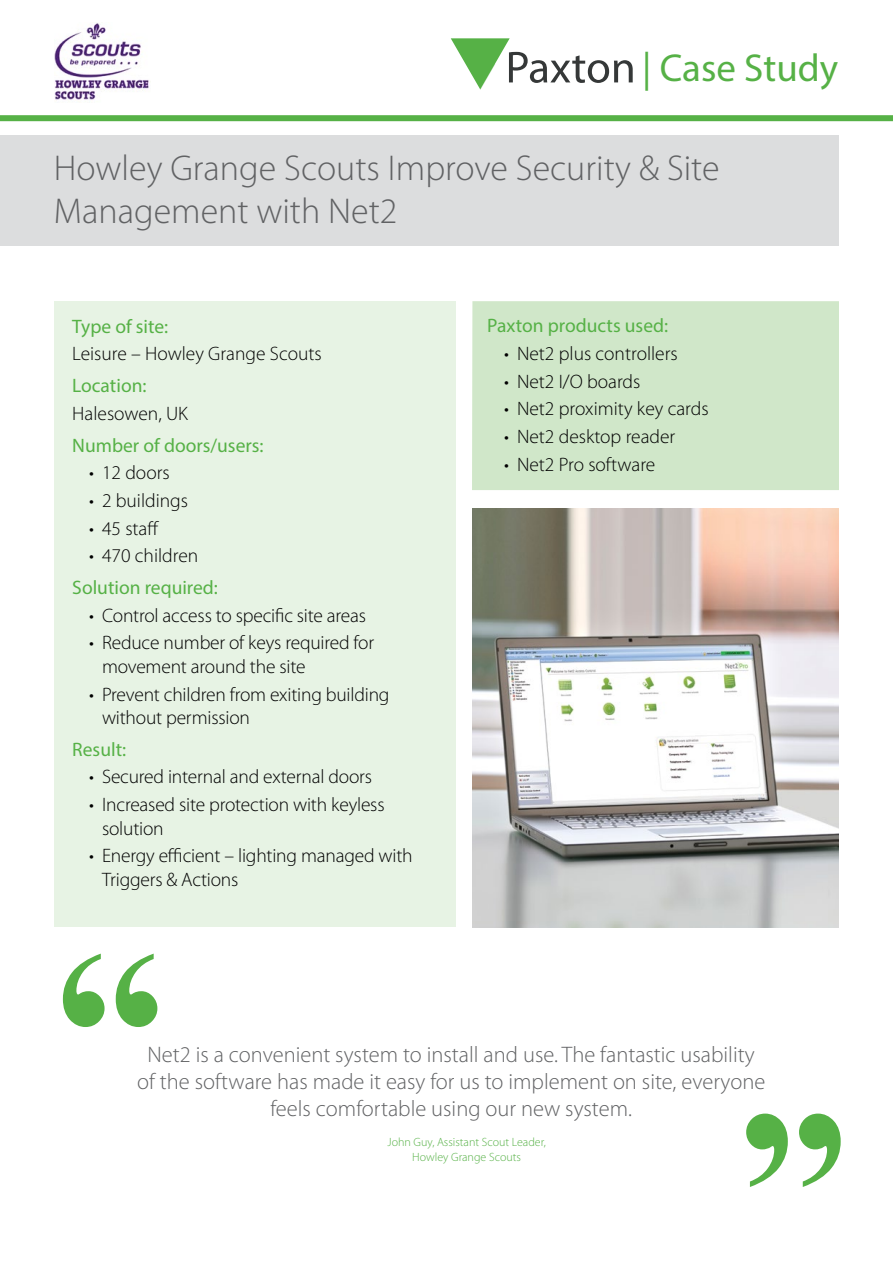
<style>
.page{position:relative;width:893px;height:1263px;background:#fff}
.page>*{position:absolute;margin:0;border:0;box-sizing:border-box;transform-origin:0 0}
.t1{font:700 225px "Times New Roman";color:#56b146}
.t2{font:39px "Myriad Pro";color:#56b146}
.t3{font:300 36px/43.2px "Myriad Pro";color:#616264}
.t4{font:300 22.5px/27px "Myriad Pro";color:#616264;text-align:center}
.t5{font:300 19.5px/23.4px "Myriad Pro";letter-spacing:-.01em;color:#000}
.t6{font:19.5px "Myriad Pro";color:#56b146}
.t7{font:300 12px/14.4px "Myriad Pro";color:#56b146;text-align:center}
</style>
<div class="page">
<div style="left:0;top:115px;width:893px;height:6px;background:#56b146"></div>
<div style="left:54px;top:301px;width:401px;height:626px;background:#e7f3e4"></div>
<div style="left:472px;top:301px;width:367px;height:189px;background:#d0e7c9"></div>
<div style="left:0;top:135px;width:839px;height:111px;background:#dcddde"></div>
<img style="left:472px;top:508px;width:367px;height:419px">
<svg style="left:451px;top:38px;width:182px;height:51px"></svg>
<img style="left:54px;top:23px;width:95px;height:77px">
<h2 class="t2" style="left:642px;top:44px;width:197px">| Case Study</h2>
<h3 class="t3" style="left:54px;top:146px;width:667px">Howley Grange Scouts Improve Security &amp; Site<br>Management with Net2</h3>
<p class="t6" style="left:72px;top:314px;width:98px">Type of site:</p>
<p class="t5" style="left:72px;top:342px;width:251px">Leisure – Howley Grange Scouts</p>
<p class="t6" style="left:72px;top:373px;width:76px">Location:</p>
<p class="t5" style="left:72px;top:401px;width:117px">Halesowen, UK</p>
<p class="t6" style="left:72px;top:433px;width:193px">Number of doors/users:</p>
<p class="t5" style="left:89px;top:461px;width:82px">• 12 doors</p>
<p class="t5" style="left:89px;top:488px;width:100px">• 2 buildings</p>
<p class="t5" style="left:89px;top:516px;width:71px">• 45 staff</p>
<p class="t5" style="left:89px;top:544px;width:110px">• 470 children</p>
<p class="t6" style="left:72px;top:576px;width:147px">Solution required:</p>
<p class="t5" style="left:89px;top:603px;width:278px">• Control access to specific site areas</p>
<p class="t5" style="left:102px;top:631px;width:274px;text-indent:-13px">• Reduce number of keys required for movement around the site</p>
<p class="t5" style="left:102px;top:682px;width:289px;text-indent:-13px">• Prevent children from exiting building without permission</p>
<p class="t6" style="left:72px;top:737px;width:55px">Result:</p>
<p class="t5" style="left:89px;top:765px;width:284px">• Secured internal and external doors</p>
<p class="t5" style="left:102px;top:793px;width:284px;text-indent:-13px">• Increased site protection with keyless solution</p>
<p class="t5" style="left:102px;top:844px;width:312px;text-indent:-13px">• Energy efficient – lighting managed with<br>Triggers &amp; Actions</p>
<h1 class="t1" style="left:54px;top:875px;width:114px">“</h1>
<p class="t6" style="left:487px;top:314px;width:182px">Paxton products used:</p>
<p class="t5" style="left:504px;top:342px;width:175px">• Net2 plus controllers</p>
<p class="t5" style="left:504px;top:369px;width:138px">• Net2 I/O boards</p>
<p class="t5" style="left:504px;top:397px;width:206px">• Net2 proximity key cards</p>
<p class="t5" style="left:504px;top:425px;width:173px">• Net2 desktop reader</p>
<p class="t5" style="left:504px;top:452px;width:153px">• Net2 Pro software</p>
<p class="t4" style="left:137px;top:1040px;width:630px">Net2 is a convenient system to install and use. The fantastic usability of the software has made it easy for us to implement on site, everyone feels comfortable using our new system.</p>
<p class="t7" style="left:387px;top:1135px;width:160px">John Guy, Assistant Scout Leader,<br>Howley Grange Scouts</p>
<h1 class="t1" style="left:737px;top:1035px;width:114px">”</h1>
</div>
